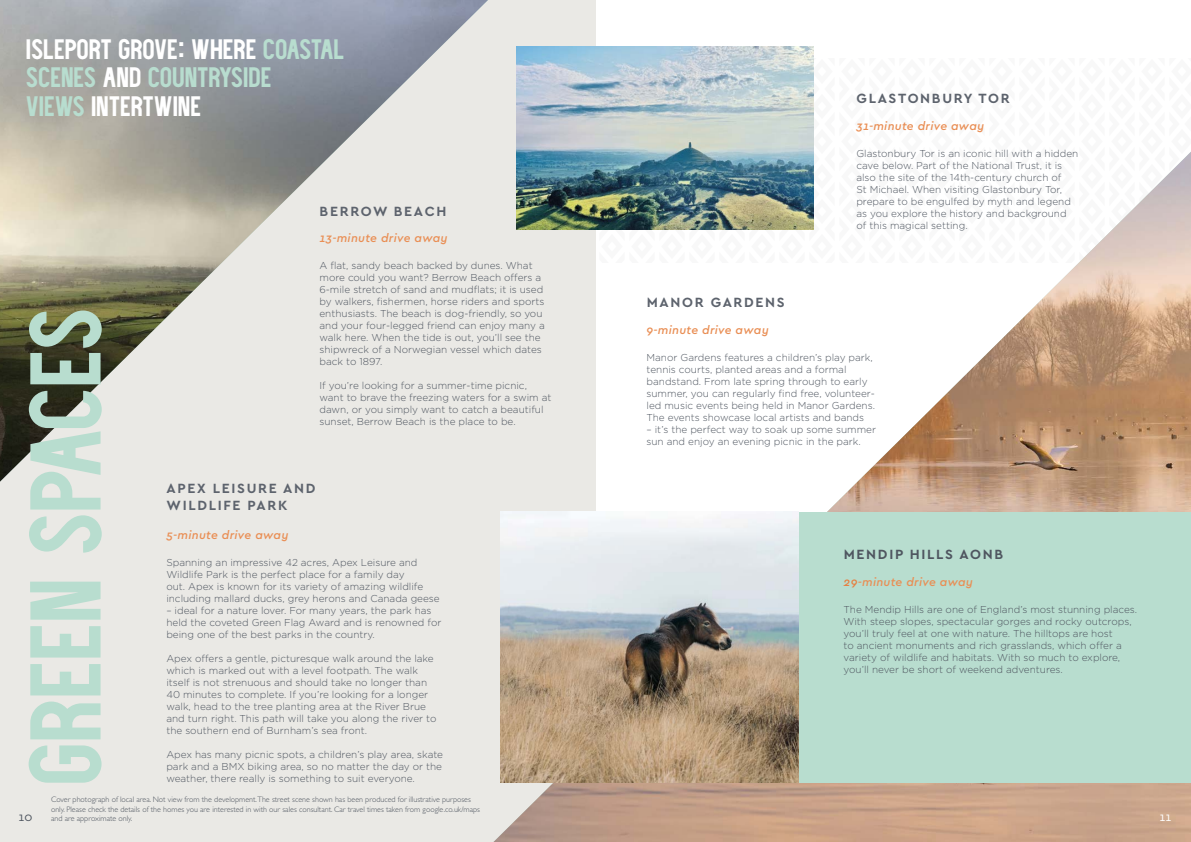
<style>
.page{position:relative;width:1191px;height:842px;background:#fff}
.page>*{position:absolute;margin:0;border:0;box-sizing:border-box;transform-origin:0 0}
.t1{font:700 100px "Deflagrate";letter-spacing:-.03em;color:#b8ddcf}
.t2{font:700 28.1px/28.1px "Deflagrate";letter-spacing:-.025em;color:#fff}
.t3{font:700 14px/16.8px "Cera GR";letter-spacing:.12em;color:#5d636d}
.t4{font:700 14px "Cera GR";letter-spacing:.12em;color:#4f5660}
.t5{font:italic 500 12px "Cera GR";letter-spacing:.025em;color:#e98e54}
.t6{font:12px "Cera GR";color:#4f5660}
.t7{font:12px "Cera GR";color:#fff}
.t8{font:300 10px/12px "Gotham";color:#4f5660}
.t9{font:300 8px/9.6px "Gill Sans";color:#4f5660}
.s1{font-family:"Gotham";font-weight:500}
.s2{color:#b8ddcf}
.s3{color:#e68042}
</style>
<div class="page">
<div style="left:0;top:0;width:595px;height:842px;background:#eae9e5"></div>
<img style="left:0;top:0;width:488px;height:482px">
<img style="left:493px;top:152px;width:698px;height:690px">
<div style="left:798px;top:512px;width:393px;height:270px;background:#b8ddcf"></div>
<img style="left:500px;top:512px;width:298px;height:270px">
<img style="left:516px;top:46px;width:298px;height:183px">
<h2 class="t2" style="left:26px;top:36px;width:321px">ISLEPORT GROVE<span class="s1">:</span> WHERE <span class="s2">COASTAL<br>SCENES</span> AND <span class="s2">COUNTRYSIDE<br>VIEWS</span> INTERTWINE</h2>
<h1 class="t1" style="left:8px;top:787px;width:483px;rotate:-90deg">GREEN SPACES</h1>
<h3 class="t3" style="left:320px;top:203px;width:128px">BERROW BEACH</h3>
<p class="t5" style="left:319px;top:231px;width:130px">13-minute drive away</p>
<p class="t8" style="left:319px;top:259px;width:227px">A flat, sandy beach backed by dunes. What more could you want? Berrow Beach offers a 6-mile stretch of sand and mudflats; it is used by walkers, fishermen, horse riders and sports enthusiasts. The beach is dog-friendly, so you and your four-legged friend can enjoy many a walk here. When the tide is out, you’ll see the shipwreck of a Norwegian vessel which dates back to 1897.</p>
<p class="t8" style="left:319px;top:379px;width:233px">If you’re looking for a summer-time picnic, want to brave the freezing waters for a swim at dawn, or you simply want to catch a beautiful sunset, Berrow Beach is the place to be.</p>
<h3 class="t3" style="left:166px;top:480px;width:150px">APEX LEISURE AND<br>WILDLIFE PARK</h3>
<p class="t5" style="left:166px;top:528px;width:124px">5-minute drive away</p>
<p class="t8" style="left:166px;top:556px;width:275px">Spanning an impressive 42 acres, Apex Leisure and Wildlife Park is the perfect place for a family day<br>out. Apex is known for its variety of amazing wildlife including mallard ducks, grey herons and Canada geese</p>
<p class="t8" style="left:166px;top:604px;width:276px">– ideal for a nature lover. For many years, the park has held the coveted Green Flag Award and is renowned for being one of the best parks in the country.</p>
<p class="t8" style="left:166px;top:652px;width:272px">Apex offers a gentle, picturesque walk around the lake which is marked out with a level footpath. The walk itself is not strenuous and should take no longer than 40 minutes to complete. If you’re looking for a longer walk, head to the tree planting area at the River Brue and turn right. This path will take you along the river to the southern end of Burnham’s sea front.</p>
<p class="t8" style="left:166px;top:748px;width:278px;text-align:justify">Apex has many picnic spots, a children’s play area, skate park and a BMX biking area, so no matter the day or the weather, there really is something to suit everyone.</p>
<h3 class="t3" style="left:856px;top:90px;width:155px">GLASTONBURY TOR</h3>
<p class="t5" style="left:856px;top:119px;width:129px">31-minute drive away</p>
<h3 class="t3" style="left:646px;top:294px;width:140px">MANOR GARDENS</h3>
<p class="t5" style="left:646px;top:323px;width:124px">9-minute drive away</p>
<p class="t8" style="left:856px;top:147px;width:223px">Glastonbury Tor is an iconic hill with a hidden cave below. Part of the National Trust, it is also the site of the 14th-century church of<br>St Michael. When visiting Glastonbury Tor, prepare to be engulfed by myth and legend as you explore the history and background of this magical setting.</p>
<p class="t8" style="left:646px;top:351px;width:230px">Manor Gardens features a children’s play park, tennis courts, planted areas and a formal bandstand. From late spring through to early summer, you can regularly find free, volunteer&shy;led music events being held in Manor Gardens.<br>The events showcase local artists and bands</p>
<p class="t8" style="left:646px;top:423px;width:231px">– it’s the perfect way to soak up some summer sun and enjoy an evening picnic in the park.</p>
<h3 class="t4" style="left:843px;top:547px;width:161px">MENDIP HILLS AONB</h3>
<p class="t5" style="left:843px;top:575px;width:131px"><span class="s3">29</span>-minute drive away</p>
<p class="t8" style="left:843px;top:603px;width:295px">The Mendip Hills are one of England’s most stunning places.<br>With steep slopes, spectacular gorges and rocky outcrops, you’ll truly feel at one with nature. The hilltops are host<br>to ancient monuments and rich grasslands, which offer a variety of wildlife and habitats. With so much to explore, you’ll never be short of weekend adventures.</p>
<p class="t9" style="left:51px;top:794px;width:430px">Cover photograph of local area. Not view from the development.The street scene shown has been produced for illustrative purposes only. Please check the details of the homes you are interested in with our sales consultant. Car travel times taken from google.co.uk/maps</p>
<p class="t6" style="left:19px;top:810px;width:15px">10</p>
<p class="t9" style="left:51px;top:813px;width:83px">and are approximate only.</p>
<p class="t7" style="left:1159px;top:810px;width:13px">11</p>
</div>
